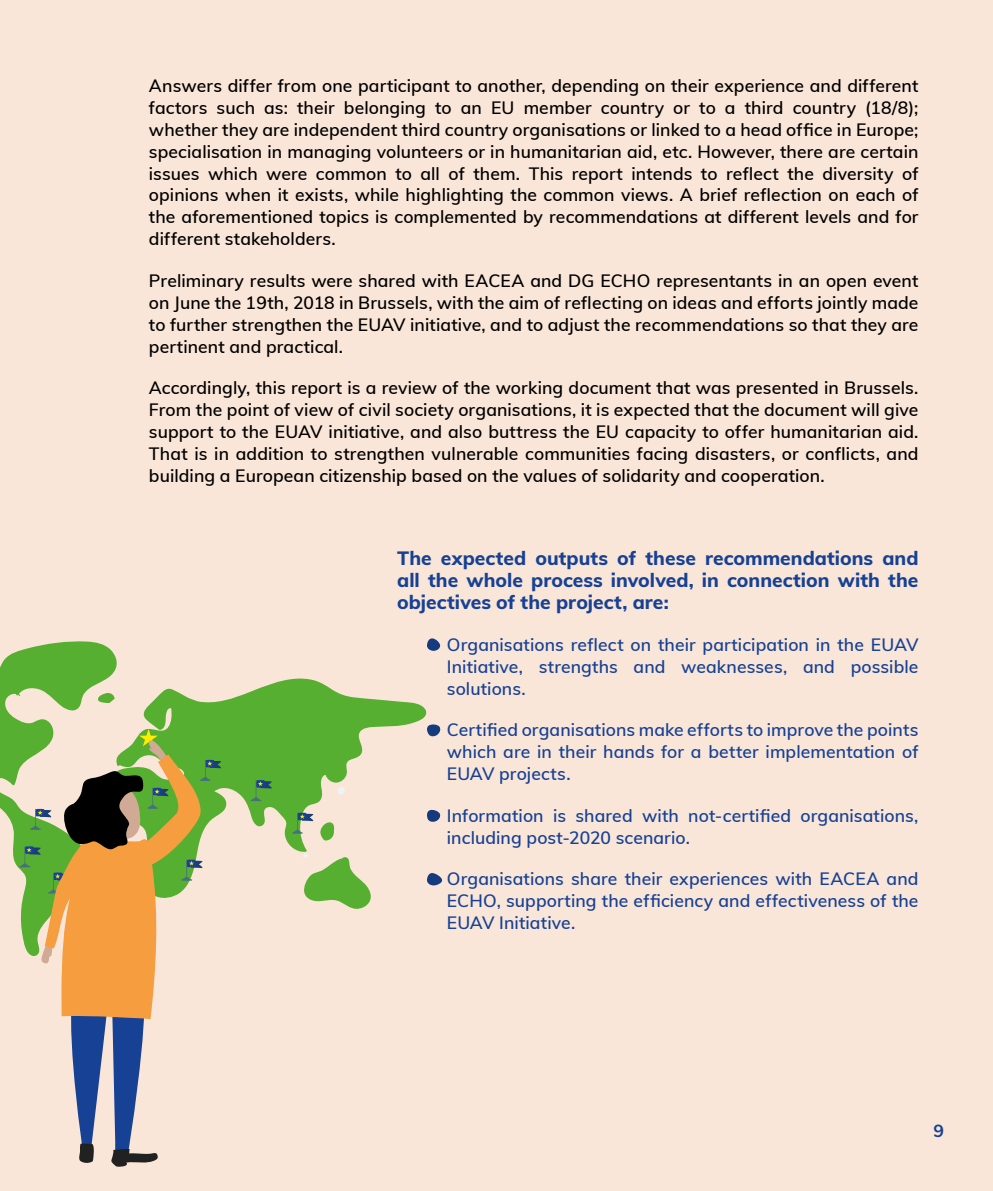
<style>
.page{position:relative;width:993px;height:1191px;background:#fff}
.page>*{position:absolute;margin:0;border:0;box-sizing:border-box;transform-origin:0 0}
.t1{font:800 19.25px/21.9px "Muli";color:#164194;text-align:justify}
.t2{font:600 17.5px/21.9px "Muli";letter-spacing:.005em;color:#000;text-align:justify}
.t3{font:600 17.5px/21.9px "Muli";letter-spacing:.005em;color:#164194;text-align:justify}
.t4{font:700 17.5px "Muli";color:#164194}
</style>
<div class="page">
<div style="left:0;top:0;width:992px;height:1191px;background:#fae6d8"></div>
<svg style="left:427px;top:638px;width:13px;height:13px"></svg>
<svg style="left:427px;top:724px;width:14px;height:13px"></svg>
<svg style="left:427px;top:809px;width:14px;height:13px"></svg>
<svg style="left:427px;top:873px;width:15px;height:12px"></svg>
<svg style="left:221px;top:678px;width:206px;height:174px"></svg>
<svg style="left:319px;top:821px;width:15px;height:20px"></svg>
<svg style="left:303px;top:854px;width:68px;height:55px"></svg>
<svg style="left:337px;top:786px;width:8px;height:8px"></svg>
<svg style="left:250px;top:780px;width:22px;height:21px"></svg>
<svg style="left:292px;top:812px;width:21px;height:21px"></svg>
<svg style="left:0;top:641px;width:221px;height:525px"></svg>
<p class="t2" style="left:149px;top:74px;width:770px">Answers differ from one participant to another, depending on their experience and different factors such as: their belonging to an EU member country or to a third country (18/8); whether they are independent third country organisations or linked to a head office in Europe; specialisation in managing volunteers or in humanitarian aid, etc. However, there are certain issues which were common to all of them. This report intends to reflect the diversity of opinions when it exists, while highlighting the common views. A brief reflection on each of the aforementioned topics is complemented by recommendations at different levels and for different stakeholders.</p>
<p class="t2" style="left:149px;top:269px;width:770px">Preliminary results were shared with EACEA and DG ECHO representants in an open event on June the 19th, 2018 in Brussels, with the aim of reflecting on ideas and efforts jointly made to further strengthen the EUAV initiative, and to adjust the recommendations so that they are pertinent and practical.</p>
<p class="t2" style="left:149px;top:376px;width:770px">Accordingly, this report is a review of the working document that was presented in Brussels.<br>From the point of view of civil society organisations, it is expected that the document will give support to the EUAV initiative, and also buttress the EU capacity to offer humanitarian aid.<br>That is in addition to strengthen vulnerable communities facing disasters, or conflicts, and building a European citizenship based on the values of solidarity and cooperation.</p>
<p class="t1" style="left:397px;top:546px;width:522px">The expected outputs of these recommendations and all the whole process involved, in connection with the objectives of the project, are:</p>
<p class="t3" style="left:446px;top:633px;width:473px">Organisations reflect on their participation in the EUAV Initiative, strengths and weaknesses, and possible solutions.</p>
<p class="t3" style="left:446px;top:718px;width:473px">Certified organisations make efforts to improve the points which are in their hands for a better implementation of EUAV projects.</p>
<p class="t3" style="left:446px;top:803px;width:473px">Information is shared with not-certified organisations, including post-2020 scenario.</p>
<p class="t3" style="left:446px;top:867px;width:473px">Organisations share their experiences with EACEA and ECHO, supporting the efficiency and effectiveness of the EUAV Initiative.</p>
<p class="t4" style="left:933px;top:1117px;width:12px">9</p>
</div>
